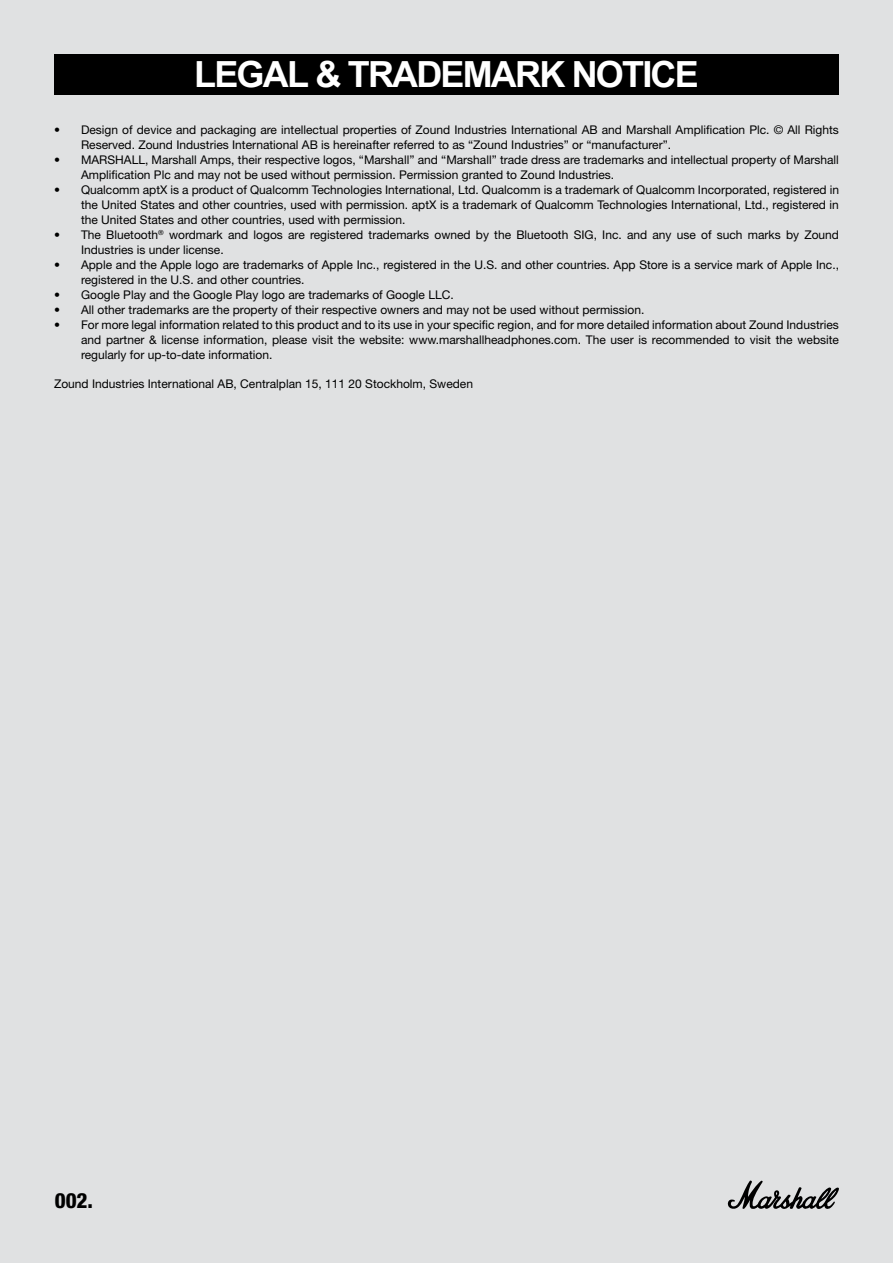
<style>
.page{position:relative;width:893px;height:1263px;background:#e0e1e2}
.page>*{position:absolute;margin:0;border:0;box-sizing:border-box;transform-origin:0 0}
.t1{font:700 36px "Arial Unicode MS";letter-spacing:-.05em;color:#fff}
.t2{font:800 condensed 21px "Helvetica Neue LT Std";color:#000}
.t3{font:12px/15px "Helvetica Neue LT Std";color:#000}
</style>
<div class="page">
<svg style="left:727px;top:1180px;width:112px;height:29px"></svg>
<div style="left:54px;top:54px;width:785px;height:40px;background:#000"></div>
<h1 class="t1" style="left:194px;top:48px;width:506px">LEGAL &amp; TRADEMARK NOTICE</h1>
<p class="t3" style="left:81px;top:122px;width:759px;text-indent:-27px">• Design of device and packaging are intellectual properties of Zound Industries International AB and Marshall Amplification Plc. © All Rights<br>Reserved. Zound Industries International AB is hereinafter referred to as “Zound Industries” or “manufacturer”.</p>
<p class="t3" style="left:81px;top:152px;width:759px;text-indent:-27px">• MARSHALL, Marshall Amps, their respective logos, “Marshall” and “Marshall” trade dress are trademarks and intellectual property of Marshall<br>Amplification Plc and may not be used without permission. Permission granted to Zound Industries.</p>
<p class="t3" style="left:81px;top:182px;width:759px;text-align:justify;text-indent:-27px">• Qualcomm aptX is a product of Qualcomm Technologies International, Ltd. Qualcomm is a trademark of Qualcomm Incorporated, registered in the United States and other countries, used with permission. aptX is a trademark of Qualcomm Technologies International, Ltd., registered in the United States and other countries, used with permission.</p>
<p class="t3" style="left:81px;top:227px;width:759px;text-indent:-27px">• The Bluetooth<sup>®</sup> wordmark and logos are registered trademarks owned by the Bluetooth SIG, Inc. and any use of such marks by Zound<br>Industries is under license.</p>
<p class="t3" style="left:81px;top:257px;width:760px;text-indent:-27px">• Apple and the Apple logo are trademarks of Apple Inc., registered in the U.S. and other countries. App Store is a service mark of Apple Inc., registered in the U.S. and other countries.</p>
<p class="t3" style="left:54px;top:287px;width:401px">• Google Play and the Google Play logo are trademarks of Google LLC.</p>
<p class="t3" style="left:54px;top:302px;width:592px">• All other trademarks are the property of their respective owners and may not be used without permission.</p>
<p class="t3" style="left:81px;top:317px;width:759px;text-align:justify;text-indent:-27px">• For more legal information related to this product and to its use in your specific region, and for more detailed information about Zound Industries and partner &amp; license information, please visit the website: www.marshallheadphones.com. The user is recommended to visit the website regularly for up-to-date information.</p>
<p class="t3" style="left:54px;top:376px;width:420px">Zound Industries International AB, Centralplan 15, 111 20 Stockholm, Sweden</p>
<h2 class="t2" style="left:55px;top:1187px;width:40px">002.</h2>
</div>
